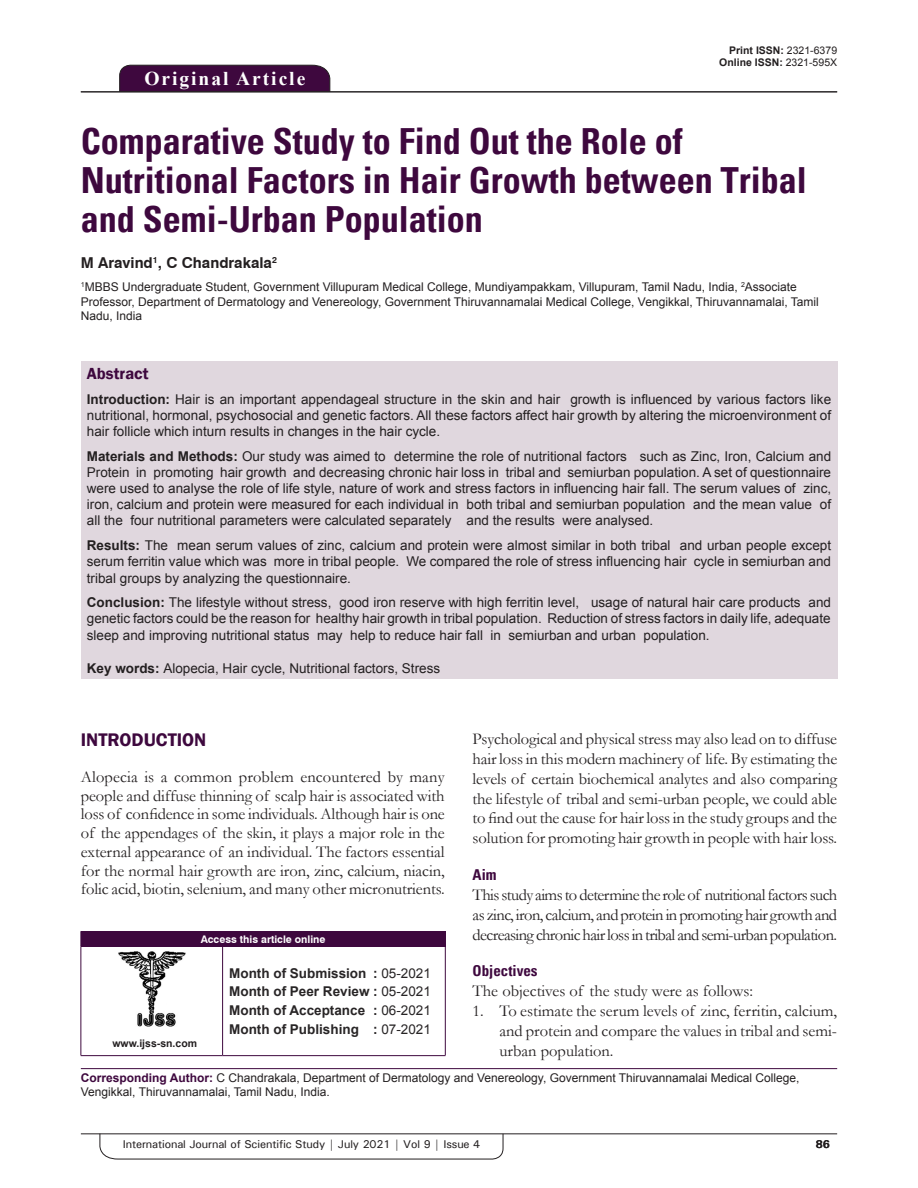
<style>
.page{position:relative;width:918px;height:1188px;background:#fff}
.page>*{position:absolute;margin:0;border:0;box-sizing:border-box;transform-origin:0 0}
.AT{font:700 condensed 36px/39px "Univers";color:#3e083e}
.AH{font:700 19.5px "Times New Roman";letter-spacing:.1em;color:#fff}
.t1{font:600 18.75px "Franklin Gothic";color:#3e083e}
.TX{font:16.5px/20px "Garamond";letter-spacing:-.005em;color:#231f20;text-align:justify}
.L{font:16.5px/20px "Garamond";color:#231f20;text-align:justify}
.TX_No_After_Space{font:16.5px "Garamond";color:#231f20}
.ABSH{font:600 16.5px "Franklin Gothic";color:#3e083e}
.AU{font:700 15px "Swiss 721 BT";color:#231f20}
.t2{font:700 condensed 15px "Univers";color:#3e083e}
.ABS_1{font:13.5px/16.2px "Arial";color:#231f20;text-align:justify}
.HIS{font:700 13.5px/18.8px "Arial";color:#282526;text-align:justify}
.KWD{font:13.5px "Arial";color:#231f20}
.AFF{font:12px/14.4px "Arial";color:#231f20}
.ADD{font:12px/14.4px "Arial";color:#231f20}
.t3{font:500 11.25px "Univers";letter-spacing:-.01em;color:#231f20}
.t4{font:700 11.25px "Univers";color:#231f20}
.DOI{font:700 10.5px "Arial";color:#231f20}
.AAO{font:700 10.5px "Swiss 721 BT";color:#fff}
.Web{font:700 10.5px "Arial";color:#231f20}
.s1{font-weight:400}
.s2{font-weight:700}
.s3{font-weight:700;color:#3e083e}
</style>
<div class="page">
<hr style="left:81px;top:1134px;width:756px;height:1px;background:#231f20">
<svg style="left:100px;top:1133px;width:403px;height:26px"></svg>
<div style="left:119px;top:65px;width:211px;height:26px;background:#3e083e"></div>
<hr style="left:81px;top:91px;width:756px;height:1px;background:#231f20">
<div style="left:81px;top:361px;width:756px;height:318px;background:#e0d7de"></div>
<div style="left:81px;top:931px;width:364px;height:15px;background:#3e083e"></div>
<svg style="left:445px;top:931px;width:1px;height:15px"></svg>
<hr style="left:81px;top:946px;width:142px;height:1px;background:#3e083e">
<hr style="left:81px;top:947px;width:1px;height:108px;background:#3e083e">
<hr style="left:223px;top:946px;width:223px;height:1px;background:#3e083e">
<hr style="left:222px;top:947px;width:1px;height:108px;background:#3e083e">
<hr style="left:445px;top:947px;width:1px;height:108px;background:#3e083e">
<hr style="left:223px;top:1055px;width:223px;height:1px;background:#3e083e">
<hr style="left:81px;top:1055px;width:142px;height:1px;background:#3e083e">
<img style="left:118px;top:951px;width:68px;height:76px">
<hr style="left:81px;top:1068px;width:756px;height:1px;background:#3e083e">
<p class="AH" style="left:144px;top:64px;width:162px">Original Article</p>
<p class="DOI" style="left:729px;top:43px;width:109px">Print ISSN: <span class="s1">2321-6379</span></p>
<p class="DOI" style="left:719px;top:56px;width:119px">Online ISSN: <span class="s1">2321-595X</span></p>
<p class="AT" style="left:81px;top:122px;width:727px">Comparative Study to Find Out the Role of<br>Nutritional Factors in Hair Growth between Tribal and Semi-Urban Population</p>
<p class="AU" style="left:81px;top:254px;width:198px">M Aravind<sup>1</sup>, C Chandrakala<sup>2</sup></p>
<p class="AFF" style="left:81px;top:280px;width:740px"><sup>1</sup>MBBS Undergraduate Student, Government Villupuram Medical College, Mundiyampakkam, Villupuram, Tamil Nadu, India, <sup>2</sup>Associate<br>Professor, Department of Dermatology and Venereology, Government Thiruvannamalai Medical College, Vengikkal, Thiruvannamalai, Tamil<br>Nadu, India</p>
<p class="ABSH" style="left:87px;top:363px;width:63px">Abstract</p>
<p class="ABS_1" style="left:87px;top:391px;width:746px"><span class="s2">Introduction:</span> Hair is an important appendageal structure in the skin and hair growth is influenced by various factors like nutritional, hormonal, psychosocial and genetic factors. All these factors affect hair growth by altering the microenvironment of hair follicle which inturn results in changes in the hair cycle.</p>
<p class="ABS_1" style="left:87px;top:448px;width:746px"><span class="s2">Materials and Methods:</span> Our study was aimed to determine the role of nutritional factors such as Zinc, Iron, Calcium and Protein in promoting hair growth and decreasing chronic hair loss in tribal and semiurban population. A set of questionnaire were used to analyse the role of life style, nature of work and stress factors in influencing hair fall. The serum values of zinc, iron, calcium and protein were measured for each individual in both tribal and semiurban population and the mean value of all the four nutritional parameters were calculated separately and the results were analysed.</p>
<p class="ABS_1" style="left:87px;top:537px;width:746px"><span class="s2">Results:</span> The mean serum values of zinc, calcium and protein were almost similar in both tribal and urban people except serum ferritin value which was more in tribal people. We compared the role of stress influencing hair cycle in semiurban and tribal groups by analyzing the questionnaire.</p>
<p class="ABS_1" style="left:87px;top:595px;width:746px"><span class="s2">Conclusion:</span> The lifestyle without stress, good iron reserve with high ferritin level, usage of natural hair care products and genetic factors could be the reason for healthy hair growth in tribal population. Reduction of stress factors in daily life, adequate sleep and improving nutritional status may help to reduce hair fall in semiurban and urban population.</p>
<p class="KWD" style="left:87px;top:659px;width:355px"><span class="s2">Key words:</span> Alopecia, Hair cycle, Nutritional factors, Stress</p>
<p class="TX" style="left:473px;top:728px;width:366px">Psychological and physical stress may also lead on to diffuse hair loss in this modern machinery of life. By estimating the levels of certain biochemical analytes and also comparing the lifestyle of tribal and semi-urban people, we could able to find out the cause for hair loss in the study groups and the solution for promoting hair growth in people with hair loss.</p>
<h2 class="t2" style="left:473px;top:865px;width:26px">Aim</h2>
<p class="TX" style="left:473px;top:884px;width:366px">This study aims to determine the role of nutritional factors such as zinc, iron, calcium, and protein in promoting hair growth and decreasing chronic hair loss in tribal and semi-urban population.</p>
<h2 class="t2" style="left:473px;top:962px;width:66px">Objectives</h2>
<p class="TX_No_After_Space" style="left:473px;top:980px;width:282px">The objectives of the study were as follows:</p>
<p class="L" style="left:500px;top:1001px;width:339px;text-indent:-27px">1. To estimate the serum levels of zinc, ferritin, calcium, and protein and compare the values in tribal and semi&shy;urban population.</p>
<h1 class="t1" style="left:81px;top:728px;width:127px">INTRODUCTION</h1>
<p class="TX" style="left:81px;top:767px;width:365px;line-height:18.8px">Alopecia is a common problem encountered by many people and diffuse thinning of scalp hair is associated with loss of confidence in some individuals. Although hair is one of the appendages of the skin, it plays a major role in the external appearance of an individual. The factors essential for the normal hair growth are iron, zinc, calcium, niacin, folic acid, biotin, selenium, and many other micronutrients.</p>
<p class="AAO" style="left:201px;top:933px;width:126px">Access this article online</p>
<p class="HIS" style="left:229px;top:964px;width:203px">Month of Submission : <span class="s1">05-2021<br></span>Month of Peer Review : <span class="s1">05-2021<br></span>Month of Acceptance : <span class="s1">06-2021<br></span>Month of Publishing : <span class="s1">07-2021</span></p>
<p class="ADD" style="left:81px;top:1070px;width:720px"><span class="s3">Corresponding Author:</span> C Chandrakala, Department of Dermatology and Venereology, Government Thiruvannamalai Medical College,<br>Vengikkal, Thiruvannamalai, Tamil Nadu, India.</p>
<p class="Web" style="left:112px;top:1036px;width:86px">www.ijss-sn.com</p>
<p class="t3" style="left:123px;top:1137px;width:359px">International Journal of Scientific Study | July 2021 | Vol 9 | Issue 4</p>
<p class="t4" style="left:816px;top:1137px;width:16px">86</p>
</div>
